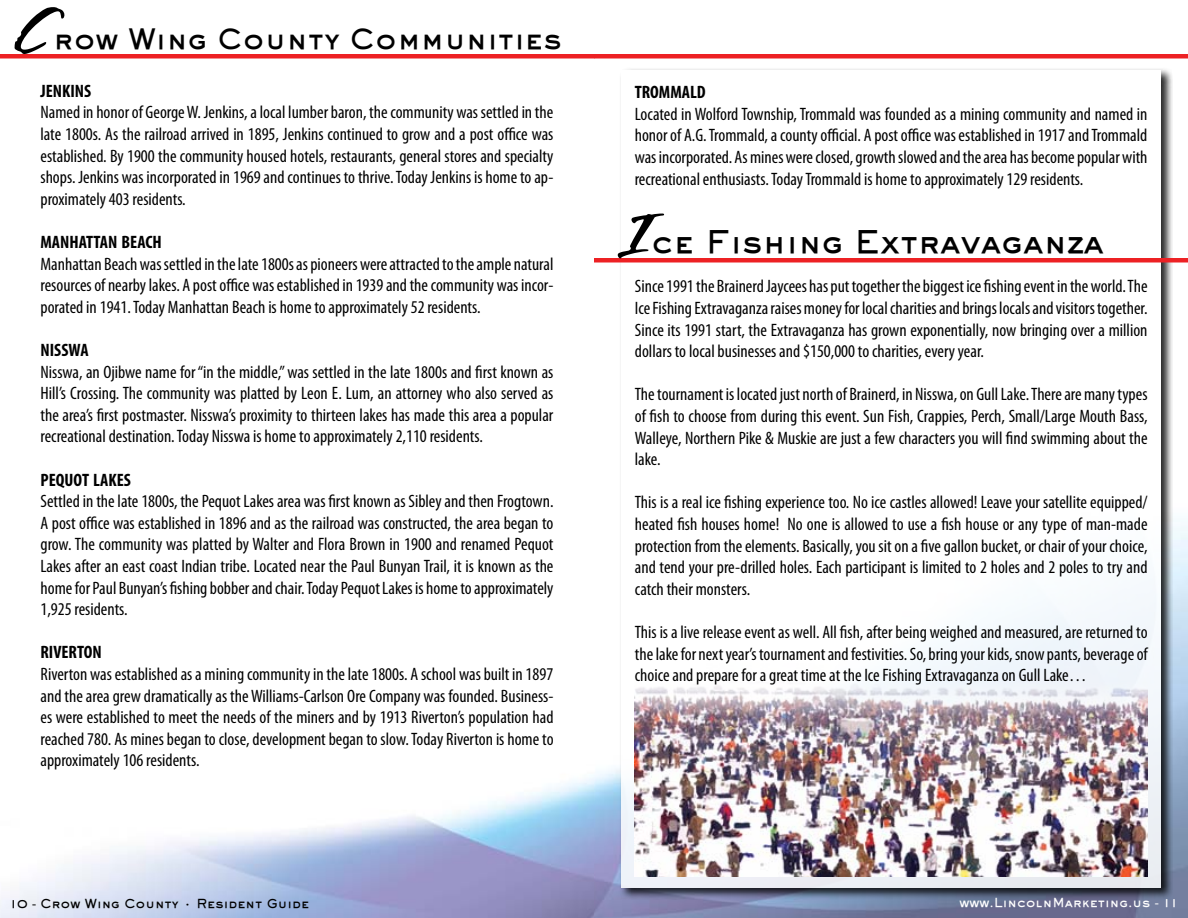
<style>
.page{position:relative;width:1188px;height:918px;background:#fff}
.page>*{position:absolute;margin:0;border:0;box-sizing:border-box;transform-origin:0 0}
.t1{font:700 60px "Lambo Hmk";color:#000}
.t2{font:800 30px "Gothic";color:#000}
.t3{font:800 27px "Gothic";color:#000}
.t4{font:condensed 18px/21.6px "Myriad Pro";color:#000;text-align:justify}
.t5{font:700 condensed 18px "Myriad Pro";color:#000}
.t6{font:800 12px "Gothic";color:#000}
.t7{font:800 12px "Gothic";color:#fff}
.s1{font-family:"Lambo Hmk";font-weight:700;font-size:60px}
</style>
<div class="page">
<img style="left:0;top:58px;width:1188px;height:860px">
<hr style="left:594px;top:54px;width:594px;height:4px;background:#ed2124">
<svg style="left:619px;top:67px;width:554px;height:833px;background:#7d828e"></svg>
<div style="left:621px;top:70px;width:540px;height:818px;background:#fff"></div>
<hr style="left:594px;top:258px;width:594px;height:4px;background:#ed2124">
<img style="left:634px;top:646px;width:513px;height:231px">
<hr style="left:0;top:54px;width:594px;height:4px;background:#ed2124">
<h1 class="t1" style="left:14px;top:-9px;width:42px">C</h1>
<h3 class="t3" style="left:54px;top:21px;width:509px">row Wing County Communities</h3>
<p class="t5" style="left:40px;top:80px;width:52px">JENKINS</p>
<p class="t4" style="left:40px;top:101px;width:514px">Named in honor of George W. Jenkins, a local lumber baron, the community was settled in the late 1800s. As the railroad arrived in 1895, Jenkins continued to grow and a post office was established. By 1900 the community housed hotels, restaurants, general stores and specialty shops. Jenkins was incorporated in 1969 and continues to thrive. Today Jenkins is home to ap&shy;proximately 403 residents.</p>
<p class="t5" style="left:40px;top:231px;width:123px">MANHATTAN BEACH</p>
<p class="t4" style="left:40px;top:253px;width:515px">Manhattan Beach was settled in the late 1800s as pioneers were attracted to the ample natural resources of nearby lakes. A post office was established in 1939 and the community was incor&shy;porated in 1941. Today Manhattan Beach is home to approximately 52 residents.</p>
<p class="t5" style="left:40px;top:339px;width:50px">NISSWA</p>
<p class="t4" style="left:40px;top:361px;width:514px">Nisswa, an Ojibwe name for “in the middle,” was settled in the late 1800s and first known as Hill’s Crossing. The community was platted by Leon E. Lum, an attorney who also served as the area’s first postmaster. Nisswa’s proximity to thirteen lakes has made this area a popular recreational destination. Today Nisswa is home to approximately 2,110 residents.</p>
<p class="t5" style="left:40px;top:468px;width:92px">PEQUOT LAKES</p>
<p class="t4" style="left:40px;top:490px;width:515px">Settled in the late 1800s, the Pequot Lakes area was first known as Sibley and then Frogtown.<br>A post office was established in 1896 and as the railroad was constructed, the area began to grow. The community was platted by Walter and Flora Brown in 1900 and renamed Pequot Lakes after an east coast Indian tribe. Located near the Paul Bunyan Trail, it is known as the home for Paul Bunyan’s fishing bobber and chair. Today Pequot Lakes is home to approximately 1,925 residents.</p>
<p class="t5" style="left:40px;top:641px;width:63px">RIVERTON</p>
<p class="t4" style="left:40px;top:663px;width:515px">Riverton was established as a mining community in the late 1800s. A school was built in 1897 and the area grew dramatically as the Williams-Carlson Ore Company was founded. Business&shy;es were established to meet the needs of the miners and by 1913 Riverton’s population had reached 780. As mines began to close, development began to slow. Today Riverton is home to approximately 106 residents.</p>
<p class="t6" style="left:10px;top:895px;width:301px">10 - Crow Wing County • Resident Guide</p>
<p class="t5" style="left:635px;top:81px;width:73px">TROMMALD</p>
<p class="t4" style="left:635px;top:103px;width:514px">Located in Wolford Township, Trommald was founded as a mining community and named in honor of A.G. Trommald, a county official. A post office was established in 1917 and Trommald was incorporated. As mines were closed, growth slowed and the area has become popular with recreational enthusiasts. Today Trommald is home to approximately 129 residents.</p>
<h2 class="t2" style="left:621px;top:222px;width:484px"><span class="s1">I</span>ce Fishing Extravaganza</h2>
<p class="t4" style="left:635px;top:275px;width:514px">Since 1991 the Brainerd Jaycees has put together the biggest ice fishing event in the world. The Ice Fishing Extravaganza raises money for local charities and brings locals and visitors together.<br>Since its 1991 start, the Extravaganza has grown exponentially, now bringing over a million dollars to local businesses and $150,000 to charities, every year.</p>
<p class="t4" style="left:635px;top:383px;width:514px">The tournament is located just north of Brainerd, in Nisswa, on Gull Lake. There are many types of fish to choose from during this event. Sun Fish, Crappies, Perch, Small/Large Mouth Bass, Walleye, Northern Pike &amp; Muskie are just a few characters you will find swimming about the lake.</p>
<p class="t4" style="left:635px;top:491px;width:514px">This is a real ice fishing experience too. No ice castles allowed! Leave your satellite equipped/ heated fish houses home! No one is allowed to use a fish house or any type of man-made protection from the elements. Basically, you sit on a five gallon bucket, or chair of your choice, and tend your pre-drilled holes. Each participant is limited to 2 holes and 2 poles to try and catch their monsters.</p>
<p class="t4" style="left:635px;top:621px;width:514px">This is a live release event as well. All fish, after being weighed and measured, are returned to the lake for next year’s tournament and festivities. So, bring your kids, snow pants, beverage of choice and prepare for a great time at the Ice Fishing Extravaganza on Gull Lake…</p>
<p class="t7" style="left:959px;top:895px;width:220px">www.LincolnMarketing.us - 11</p>
</div>
